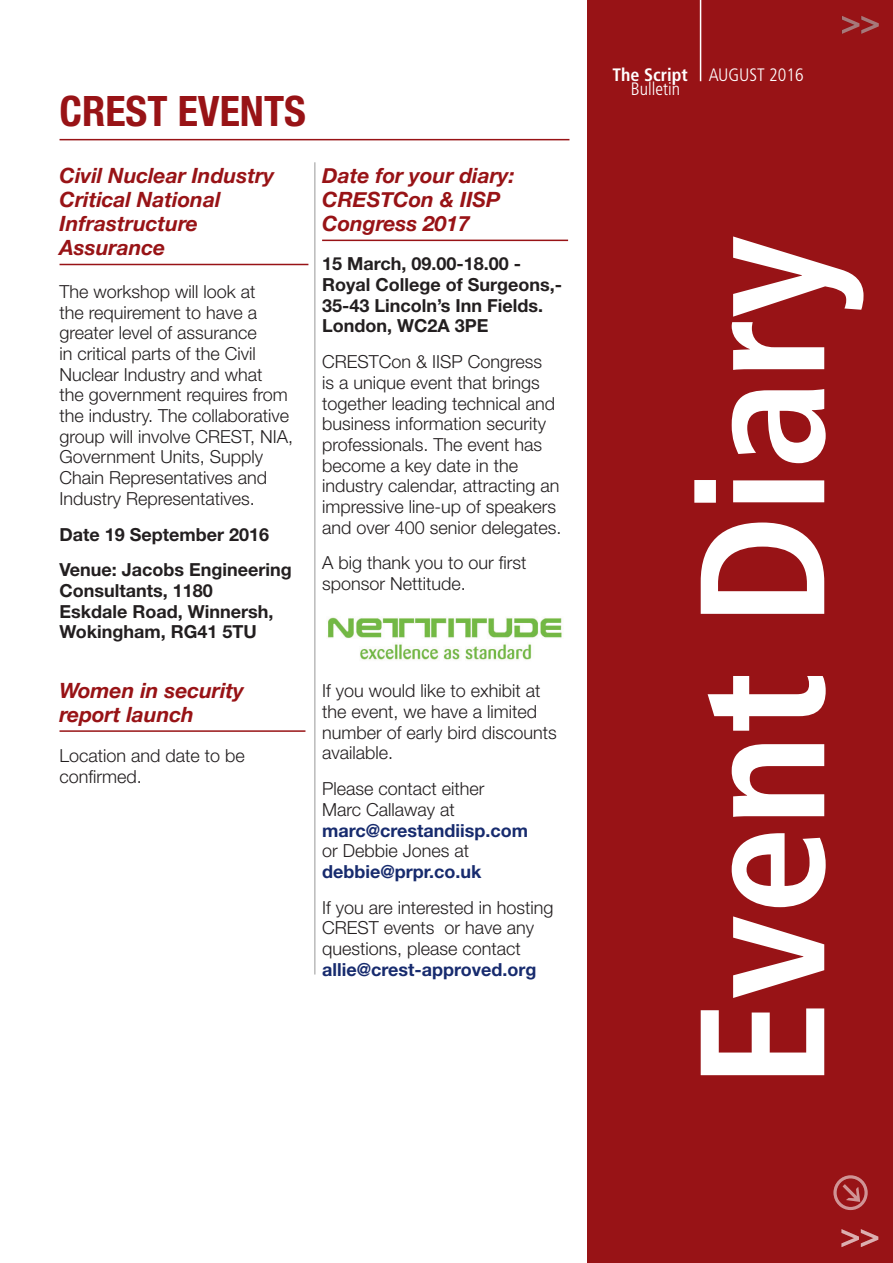
<style>
.page{position:relative;width:893px;height:1263px;background:#fff}
.page>*{position:absolute;margin:0;border:0;box-sizing:border-box;transform-origin:0 0}
.t1{font:700 condensed 177px "Frutiger";color:#fff}
.t2{font:700 condensed 42px "Helvetica Neue";color:#981316}
.t3{font:italic 700 21px/24.2px "Helvetica Neue";color:#981316}
.t4{font:300 18px/20.7px "Helvetica Neue";color:#231f20}
.t5{font:700 18px/20.7px "Helvetica Neue";color:#231f20}
.t6{font:700 18px "Helvetica Neue";color:#172b6e}
.t7{font:300 condensed 18px/13.8px "Frutiger";color:#fff}
.s1{font-weight:700}
</style>
<div class="page">
<div style="left:587px;top:0;width:306px;height:1263px;background:#981316"></div>
<hr style="left:700px;top:0;width:1px;height:81px;background:#fff">
<div style="left:833px;top:1175px;width:35px;height:35px;border:3px solid #fff;border-radius:50%"></div>
<svg style="left:843px;top:1184px;width:17px;height:18px"></svg>
<svg style="left:841px;top:1229px;width:37px;height:18px"></svg>
<hr style="left:60px;top:139px;width:509px;height:1px;background:#981316">
<svg style="left:841px;top:16px;width:38px;height:18px"></svg>
<hr style="left:314px;top:162px;width:1px;height:812px;background:#989999">
<hr style="left:60px;top:264px;width:248px;height:1px;background:#981316">
<hr style="left:59px;top:730px;width:246px;height:2px;background:#981316">
<hr style="left:322px;top:240px;width:246px;height:1px;background:#981316">
<img style="left:327px;top:617px;width:235px;height:43px">
<h2 class="t2" style="left:60px;top:86px;width:248px">CREST EVENTS</h2>
<p class="t3" style="left:60px;top:164px;width:216px">Civil Nuclear Industry<br>Critical National<br>Infrastructure<br>Assurance</p>
<p class="t4" style="left:59px;top:281px;width:235px">The workshop will look at<br>the requirement to have a greater level of assurance<br>in critical parts of the Civil<br>Nuclear Industry and what<br>the government requires from the industry. The collaborative group will involve CREST, NIA,<br>Government Units, Supply<br>Chain Representatives and<br>Industry Representatives.</p>
<p class="t5" style="left:59px;top:516px;width:234px;line-height:35.7px">Date 19 September 2016<br>Venue: Jacobs Engineering</p>
<p class="t5" style="left:59px;top:580px;width:215px">Consultants, 1180<br>Eskdale Road, Winnersh,<br>Wokingham, RG41 5TU</p>
<p class="t3" style="left:59px;top:679px;width:186px">Women in security report launch</p>
<p class="t4" style="left:59px;top:745px;width:187px">Location and date to be confirmed.</p>
<p class="t3" style="left:322px;top:164px;width:194px">Date for your diary:<br>CRESTCon &amp; IISP<br>Congress 2017</p>
<p class="t5" style="left:322px;top:253px;width:241px">15 March, 09.00-18.00 -<br>Royal College of Surgeons,-<br>35-43 Lincoln’s Inn Fields.<br>London, WC2A 3PE</p>
<p class="t4" style="left:322px;top:351px;width:241px">CRESTCon &amp; IISP Congress<br>is a unique event that brings together leading technical and business information security professionals. The event has become a key date in the industry calendar, attracting an impressive line-up of speakers and over 400 senior delegates.</p>
<p class="t4" style="left:322px;top:552px;width:206px">A big thank you to our first sponsor Nettitude.</p>
<p class="t4" style="left:322px;top:680px;width:236px">If you would like to exhibit at the event, we have a limited number of early bird discounts available.</p>
<p class="t4" style="left:322px;top:778px;width:164px">Please contact either<br>Marc Callaway at</p>
<p class="t6" style="left:322px;top:819px;width:207px">marc@crestandiisp.com</p>
<p class="t4" style="left:322px;top:840px;width:149px">or Debbie Jones at</p>
<p class="t6" style="left:322px;top:860px;width:161px">debbie@prpr.co.uk</p>
<p class="t4" style="left:322px;top:896px;width:233px">If you are interested in hosting<br>CREST events or have any questions, please contact</p>
<p class="t6" style="left:322px;top:958px;width:216px">allie@crest-approved.org</p>
<p class="t7" style="left:631px;top:68px;width:174px;text-indent:-18px"><span class="s1">The Script</span> AUGUST 2016<br>Bulletin</p>
<h1 class="t1" style="left:658px;top:1088px;width:854px;rotate:-90deg">Event Diary</h1>
</div>
